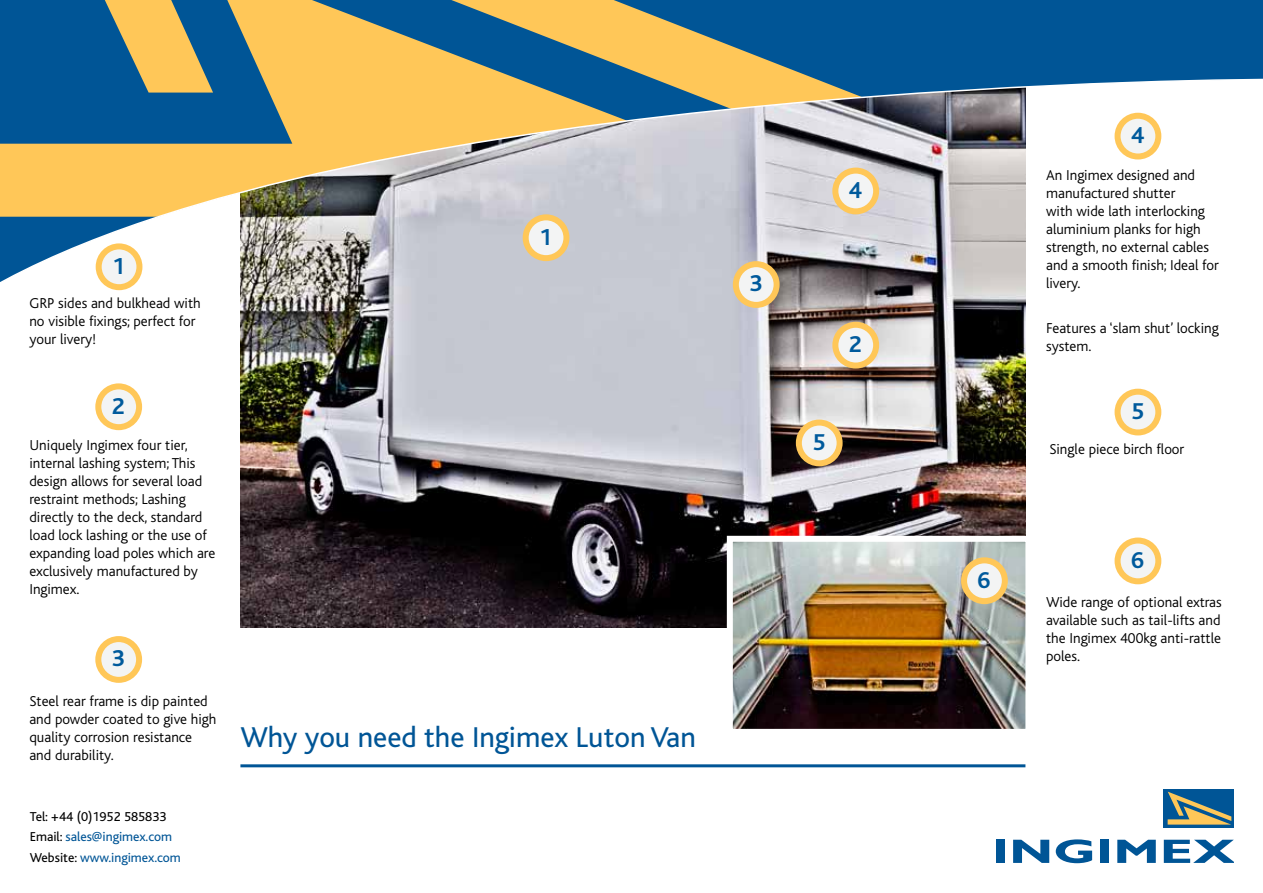
<style>
.page{position:relative;width:1263px;height:893px;background:#fff}
.page>*{position:absolute;margin:0;border:0;box-sizing:border-box;transform-origin:0 0}
.t1{font:30px "Bliss";color:#005596}
.t2{font:700 24px "Bliss";color:#005a9c}
.t3{font:300 15px/18px "Bliss";color:#000}
.t4{font:13.5px/20.4px "Bliss";color:#000}
.s1{color:#005596}
</style>
<div class="page">
<img style="left:240px;top:292px;width:785px;height:335px">
<div style="left:996px;top:840px;width:9px;height:23px;background:#005596"></div>
<svg style="left:1013px;top:840px;width:36px;height:23px"></svg>
<svg style="left:1056px;top:839px;width:36px;height:24px"></svg>
<div style="left:1100px;top:840px;width:9px;height:23px;background:#005596"></div>
<svg style="left:1117px;top:840px;width:39px;height:23px"></svg>
<svg style="left:1164px;top:840px;width:69px;height:23px"></svg>
<div style="left:1164px;top:788px;width:69px;height:39px;background:#005596"></div>
<svg style="left:1167px;top:792px;width:64px;height:33px"></svg>
<hr style="left:240px;top:764px;width:785px;height:3px;background:#005596">
<svg style="left:0;top:0;width:1263px;height:292px"></svg>
<svg style="left:835px;top:325px;width:41px;height:41px"></svg>
<div style="left:832px;top:322px;width:47px;height:47px;border:6px solid #ffc758;border-radius:50%"></div>
<div style="left:526px;top:217px;width:40px;height:41px;background:#f3f4f4;border-radius:50%"></div>
<div style="left:523px;top:214px;width:46px;height:47px;border:6px solid #ffc758;border-radius:50%"></div>
<div style="left:736px;top:264px;width:41px;height:41px;background:#f3f4f4;border-radius:50%"></div>
<div style="left:733px;top:261px;width:47px;height:47px;border:6px solid #ffc758;border-radius:50%"></div>
<div style="left:835px;top:171px;width:41px;height:40px;background:#f3f4f4;border-radius:50%"></div>
<div style="left:832px;top:168px;width:47px;height:46px;border:6px solid #ffc758;border-radius:50%"></div>
<div style="left:799px;top:423px;width:41px;height:40px;background:#f3f4f4;border-radius:50%"></div>
<div style="left:796px;top:420px;width:47px;height:46px;border:6px solid #ffc758;border-radius:50%"></div>
<div style="left:99px;top:246px;width:40px;height:41px;background:#f3f4f4;border-radius:50%"></div>
<div style="left:96px;top:243px;width:46px;height:47px;border:6px solid #ffc758;border-radius:50%"></div>
<div style="left:98px;top:386px;width:41px;height:41px;background:#f3f4f4;border-radius:50%"></div>
<div style="left:95px;top:383px;width:47px;height:47px;border:6px solid #ffc758;border-radius:50%"></div>
<div style="left:98px;top:639px;width:41px;height:41px;background:#f3f4f4;border-radius:50%"></div>
<div style="left:95px;top:636px;width:47px;height:47px;border:6px solid #ffc758;border-radius:50%"></div>
<div style="left:1117px;top:116px;width:41px;height:40px;background:#f3f4f4;border-radius:50%"></div>
<div style="left:1114px;top:113px;width:47px;height:46px;border:6px solid #ffc758;border-radius:50%"></div>
<div style="left:1117px;top:392px;width:41px;height:40px;background:#f3f4f4;border-radius:50%"></div>
<div style="left:1114px;top:389px;width:47px;height:46px;border:6px solid #ffc758;border-radius:50%"></div>
<svg style="left:1117px;top:540px;width:41px;height:41px"></svg>
<div style="left:1114px;top:537px;width:47px;height:47px;border:6px solid #ffc758;border-radius:50%"></div>
<img style="left:724px;top:533px;width:302px;height:196px">
<div style="left:964px;top:560px;width:41px;height:41px;background:#f3f4f4;border-radius:50%"></div>
<div style="left:961px;top:557px;width:47px;height:47px;border:6px solid #ffc758;border-radius:50%"></div>
<h2 class="t2" style="left:112px;top:253px;width:15px">1</h2>
<p class="t3" style="left:29px;top:294px;width:173px">GRP sides and bulkhead with no visible fixings; perfect for your livery!</p>
<h2 class="t2" style="left:112px;top:393px;width:15px">2</h2>
<p class="t3" style="left:29px;top:436px;width:188px">Uniquely Ingimex four tier, internal lashing system; This design allows for several load restraint methods; Lashing directly to the deck, standard load lock lashing or the use of expanding load poles which are exclusively manufactured by<br>Ingimex.</p>
<h2 class="t2" style="left:112px;top:646px;width:15px">3</h2>
<p class="t3" style="left:29px;top:693px;width:189px">Steel rear frame is dip painted and powder coated to give high quality corrosion resistance and durability.</p>
<p class="t4" style="left:30px;top:806px;width:153px">Tel: +44 (0)1952 585833<br>Email: <span class="s1">sales@ingimex.com<br></span>Website: <span class="s1">www.ingimex.com</span></p>
<h2 class="t2" style="left:539px;top:224px;width:15px">1</h2>
<h1 class="t1" style="left:240px;top:722px;width:457px">Why you need the Ingimex Luton Van</h1>
<h2 class="t2" style="left:749px;top:271px;width:15px">3</h2>
<h2 class="t2" style="left:849px;top:177px;width:15px">4</h2>
<h2 class="t2" style="left:849px;top:332px;width:15px">2</h2>
<h2 class="t2" style="left:812px;top:429px;width:15px">5</h2>
<h2 class="t2" style="left:977px;top:567px;width:15px">6</h2>
<h2 class="t2" style="left:1131px;top:123px;width:15px">4</h2>
<p class="t3" style="left:1046px;top:167px;width:174px">An Ingimex designed and manufactured shutter<br>with wide lath interlocking aluminium planks for high strength, no external cables and a smooth finish; Ideal for livery.</p>
<p class="t3" style="left:1046px;top:319px;width:174px">Features a ‘slam shut’ locking system.</p>
<h2 class="t2" style="left:1131px;top:399px;width:15px">5</h2>
<p class="t3" style="left:1049px;top:441px;width:136px">Single piece birch floor</p>
<h2 class="t2" style="left:1131px;top:547px;width:15px">6</h2>
<p class="t3" style="left:1046px;top:593px;width:177px;text-align:justify">Wide range of optional extras available such as tail-lifts and the Ingimex 400kg anti-rattle poles.</p>
</div>
